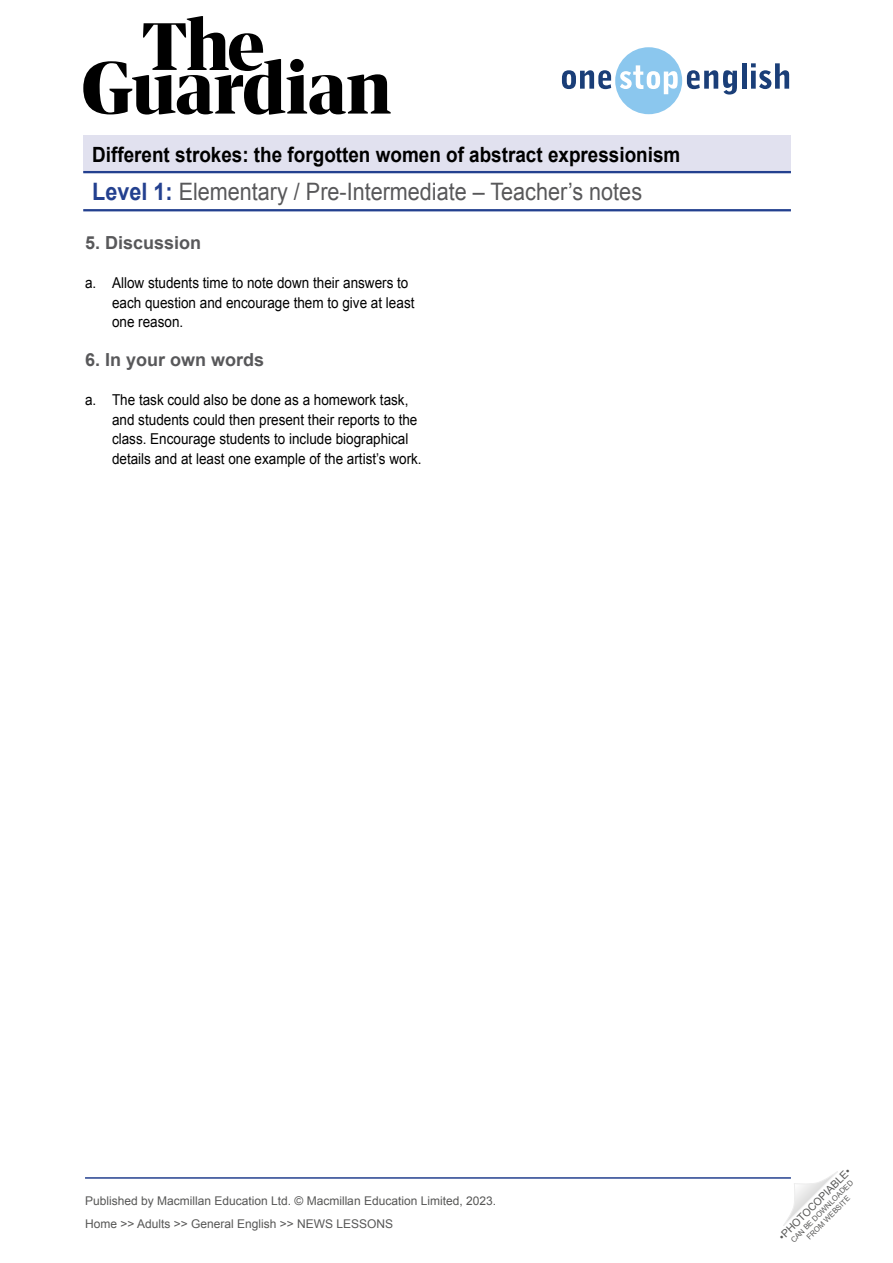
<style>
.page{position:relative;width:893px;height:1263px;background:#fff}
.page>*{position:absolute;margin:0;border:0;box-sizing:border-box;transform-origin:0 0}
.t1{font:24px "Arial";color:#58585a;scale:.9 1}
.t2{font:700 21px "Arial";color:#000;scale:.9 1}
.TN__Title{font:700 18px "Arial";color:#58585a}
.t3{font:15px/19.5px "Arial";color:#000;scale:.9 1}
.t4{font:12px/23px "Arial";color:#575756}
.t5{font:10.5px "Arial";color:#575756}
.t6{font:7.5px/9px "Arial";color:#575756;text-align:center}
.s1{font-weight:700;color:#23408f}
</style>
<div class="page">
<hr style="left:85px;top:1177px;width:706px;height:2px;background:#23408f">
<svg style="left:783px;top:1171px;width:55px;height:55px"></svg>
<div style="left:83px;top:136px;width:708px;height:37px;background:#e1e1ef"></div>
<hr style="left:83px;top:171px;width:708px;height:2px;background:#23408f">
<hr style="left:83px;top:209px;width:708px;height:2px;background:#23408f">
<svg style="left:83px;top:16px;width:308px;height:99px"></svg>
<svg style="left:562px;top:47px;width:175px;height:67px"></svg>
<hr style="left:742px;top:63px;width:4px;height:26px;background:#1a3e78">
<svg style="left:751px;top:63px;width:38px;height:26px"></svg>
<h2 class="t2" style="left:92px;top:141px;width:655px">Different strokes: the forgotten women of abstract expressionism</h2>
<h1 class="t1" style="left:92px;top:176px;width:612px"><span class="s1">Level 1:</span> Elementary / Pre-Intermediate – Teacher’s notes</h1>
<p class="TN__Title" style="left:85px;top:231px;width:118px">5. Discussion</p>
<p class="t3" style="left:112px;top:273px;width:338px;text-indent:-27px">a. Allow students time to note down their answers to each question and encourage them to give at least one reason.</p>
<p class="TN__Title" style="left:85px;top:348px;width:181px">6. In your own words</p>
<p class="t3" style="left:112px;top:390px;width:346px;text-indent:-27px">a. The task could also be done as a homework task, and students could then present their reports to the class. Encourage students to include biographical details and at least one example of the artist’s work.</p>
<p class="t4" style="left:85px;top:1189px;width:413px">Published by Macmillan Education Ltd. © Macmillan Education Limited, 2023.<br>Home &gt;&gt; Adults &gt;&gt; General English &gt;&gt; NEWS LESSONS</p>
<p class="t5" style="left:776px;top:1233px;width:99px;rotate:-45deg">•PHOTOCOPIABLE•</p>
<p class="t6" style="left:789px;top:1238px;width:86px;rotate:-45deg">CAN BE DOWNLOADED<br>FROM WEBSITE</p>
</div>
